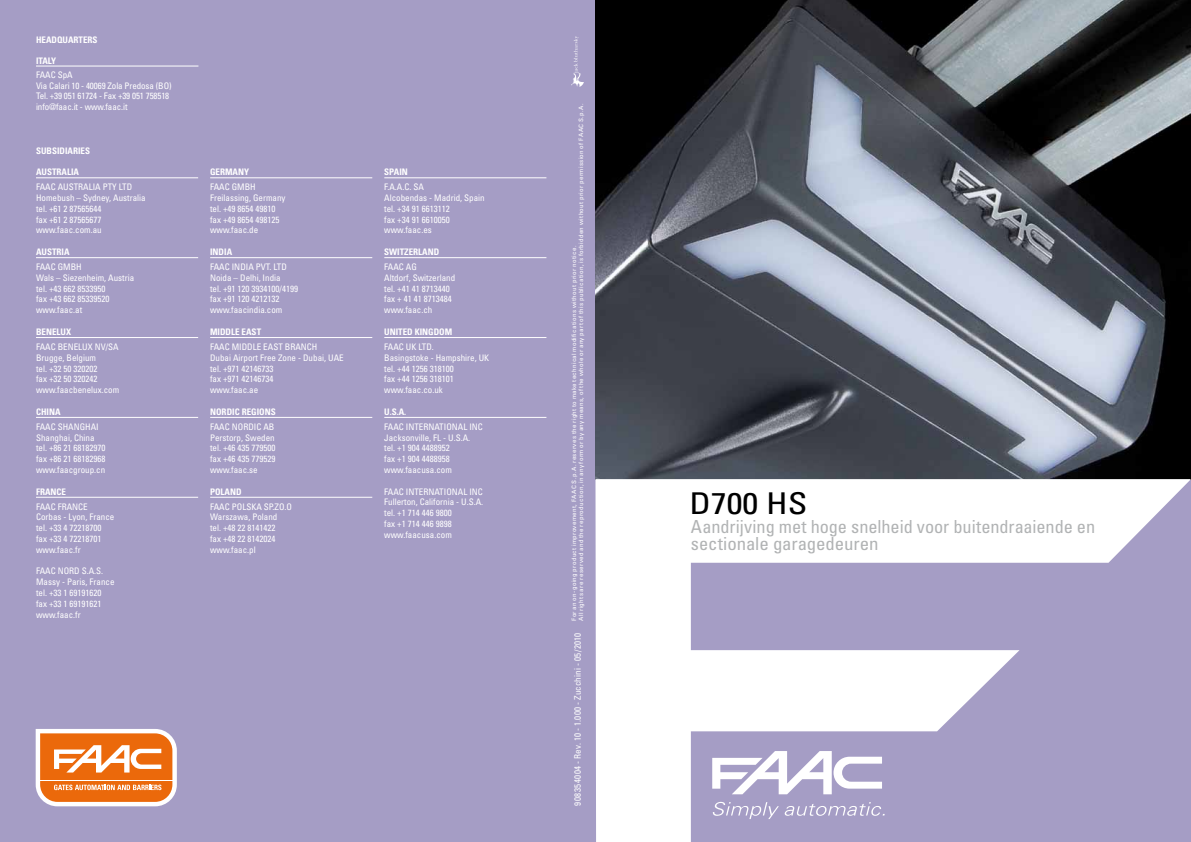
<style>
.page{position:relative;width:1191px;height:842px;background:#a59dc5}
.page>*{position:absolute;margin:0;border:0;box-sizing:border-box;transform-origin:0 0}
.t1{font:condensed 30px "Univers LT Std";color:#000;scale:1.18 1}
.t2{font:condensed 18px/17px "Univers LT Std";letter-spacing:-.005em;color:#b1b3b4}
.t3{font:condensed 9px/10.8px "Univers LT Std";color:#fff}
.t4{font:700 condensed 9px "Univers LT Std";color:#fff}
.t5{font:condensed 9px "Univers LT Std";letter-spacing:.04em;color:#fff}
.t6{font:condensed 6px/7px "Univers LT Std";letter-spacing:.04em;color:#fff;scale:1.18 1}
</style>
<div class="page">
<img style="left:595px;top:0;width:596px;height:479px">
<svg style="left:595px;top:479px;width:596px;height:363px"></svg>
<svg style="left:35px;top:729px;width:142px;height:78px;background:#ed985d"></svg>
<hr style="left:40px;top:780px;width:132px;height:1px;background:#fff">
<svg style="left:571px;top:36px;width:13px;height:51px"></svg>
<svg style="left:712px;top:802px;width:172px;height:17px"></svg>
<svg style="left:712px;top:751px;width:170px;height:43px"></svg>
<hr style="left:36px;top:66px;width:162px;height:1px;background:#fff">
<hr style="left:36px;top:177px;width:162px;height:1px;background:#fff">
<hr style="left:36px;top:257px;width:162px;height:1px;background:#fff">
<hr style="left:36px;top:337px;width:162px;height:1px;background:#fff">
<hr style="left:36px;top:417px;width:162px;height:1px;background:#fff">
<hr style="left:36px;top:497px;width:162px;height:1px;background:#fff">
<hr style="left:210px;top:177px;width:162px;height:1px;background:#fff">
<hr style="left:210px;top:257px;width:162px;height:1px;background:#fff">
<hr style="left:210px;top:337px;width:162px;height:1px;background:#fff">
<hr style="left:210px;top:417px;width:162px;height:1px;background:#fff">
<hr style="left:210px;top:497px;width:162px;height:1px;background:#fff">
<hr style="left:384px;top:177px;width:162px;height:1px;background:#fff">
<hr style="left:384px;top:257px;width:162px;height:1px;background:#fff">
<hr style="left:384px;top:337px;width:162px;height:1px;background:#fff">
<hr style="left:384px;top:417px;width:162px;height:1px;background:#fff">
<p class="t4" style="left:36px;top:34px;width:63px">HEADQUARTERS</p>
<p class="t4" style="left:36px;top:55px;width:22px">ITALY</p>
<p class="t3" style="left:36px;top:69px;width:137px">fAAC SpA<br>Via Calari 10 - 40069 Zola Predosa (BO)<br>Tel. +39 051 61724 - Fax +39 051 758518 info@faac.it - www.faac.it</p>
<p class="t4" style="left:36px;top:145px;width:56px">SUBSIDIARIES</p>
<p class="t4" style="left:36px;top:166px;width:45px">AUSTRALIA</p>
<p class="t3" style="left:36px;top:181px;width:6px">faac</p>
<p class="t3" style="left:36px;top:181px;width:111px;text-indent:22px">AUSTRALIA PTY LTD<br>Homebush – Sydney, Australia tel. +61 2 87565644<br>fax +61 2 87565677 www.faac.com.au</p>
<p class="t4" style="left:36px;top:246px;width:35px">AUSTRIA</p>
<p class="t3" style="left:36px;top:261px;width:6px">faac</p>
<p class="t3" style="left:36px;top:261px;width:100px;text-indent:22px">GMBH<br>Wals – Siezenheim, Austria tel. +43 662 8533950<br>fax +43 662 85339520 www.faac.at</p>
<p class="t4" style="left:36px;top:326px;width:37px">BENELUX</p>
<p class="t3" style="left:36px;top:341px;width:10px">Faac</p>
<p class="t3" style="left:36px;top:341px;width:85px;text-indent:22px">BENELUX NV/SA<br>Brugge, Belgium<br>tel. +32 50 320202<br>fax +32 50 320242 www.faacbenelux.com</p>
<p class="t4" style="left:36px;top:406px;width:26px">CHINA</p>
<p class="t3" style="left:36px;top:421px;width:6px">faac</p>
<p class="t3" style="left:36px;top:421px;width:71px;text-indent:22px">SHANGHAI<br>Shanghai, China tel. +86 21 68182970 fax +86 21 68182968 www.faacgroup.cn</p>
<p class="t4" style="left:36px;top:486px;width:32px">FRANCE</p>
<p class="t3" style="left:36px;top:501px;width:10px">Faac</p>
<p class="t3" style="left:36px;top:501px;width:80px;text-indent:22px">FRANCE<br>Corbas - Lyon, France tel. +33 4 72218700 fax +33 4 72218701 www.faac.fr</p>
<p class="t3" style="left:36px;top:566px;width:6px">faac</p>
<p class="t3" style="left:36px;top:566px;width:80px;text-indent:22px">NORD S.A.S.<br>Massy - Paris, France tel. +33 1 69191620 fax +33 1 69191621 www.faac.fr</p>
<p class="t4" style="left:210px;top:166px;width:41px">GERMANY</p>
<p class="t3" style="left:210px;top:181px;width:6px">faac</p>
<p class="t3" style="left:210px;top:181px;width:77px;text-indent:22px">GMBH<br>Freilassing, Germany tel. +49 8654 49810 fax +49 8654 498125 www.faac.de</p>
<p class="t4" style="left:210px;top:246px;width:24px">INDIA</p>
<p class="t3" style="left:210px;top:261px;width:6px">faac</p>
<p class="t3" style="left:210px;top:261px;width:89px;text-indent:22px">INDIA PVT. LTD<br>Noida – Delhi, India<br>tel. +91 120 3934100/4199 fax +91 120 4212132 www.faacindia.com</p>
<p class="t4" style="left:210px;top:326px;width:52px">MIDDLE EAST</p>
<p class="t3" style="left:210px;top:341px;width:135px">FAAC MIDDLE EAST BRANCH<br>Dubai Airport Free Zone - Dubai, UAE tel. +971 42146733<br>fax +971 42146734<br>www.faac.ae</p>
<p class="t4" style="left:210px;top:406px;width:67px">NORDIC REGIONS</p>
<p class="t3" style="left:210px;top:421px;width:6px">faac</p>
<p class="t3" style="left:210px;top:421px;width:67px;text-indent:22px">NORDIC AB<br>Perstorp, Sweden tel. +46 435 779500 fax +46 435 779529 www.faac.se</p>
<p class="t4" style="left:210px;top:486px;width:33px">POLAND</p>
<p class="t3" style="left:210px;top:501px;width:10px">Faac</p>
<p class="t3" style="left:210px;top:501px;width:83px;text-indent:22px">POLSKA SP.ZO.O<br>Warszawa, Poland<br>tel. +48 22 8141422<br>fax +48 22 8142024 www.faac.pl</p>
<p class="t4" style="left:384px;top:166px;width:25px">SPAIN</p>
<p class="t3" style="left:384px;top:181px;width:102px">f.a.a.c. Sa<br>Alcobendas - Madrid, Spain tel. +34 91 6613112<br>fax +34 91 6610050 www.faac.es</p>
<p class="t4" style="left:384px;top:246px;width:31px">SWITZERLAND</p>
<p class="t3" style="left:384px;top:261px;width:10px">Faac</p>
<p class="t3" style="left:384px;top:261px;width:72px;text-indent:22px">AG<br>Altdorf, Switzerland tel. +41 41 8713440 fax + 41 41 8713484 www.faac.ch</p>
<p class="t4" style="left:384px;top:326px;width:70px">UNITED KINGDOM</p>
<p class="t3" style="left:384px;top:341px;width:6px">faac</p>
<p class="t3" style="left:384px;top:341px;width:106px;text-indent:22px">uk LTD.<br>Basingstoke - Hampshire, UK tel. +44 1256 318100<br>fax +44 1256 318101 www.faac.co.uk</p>
<p class="t4" style="left:384px;top:406px;width:23px">U.S.A.</p>
<p class="t3" style="left:384px;top:421px;width:100px">FAAC INTERNATIONAL INC<br>Jacksonville, FL - U.S.A. tel. +1 904 4488952<br>fax +1 904 4488958 www.faacusa.com</p>
<p class="t3" style="left:384px;top:486px;width:30px">FAAC International</p>
<p class="t3" style="left:384px;top:486px;width:100px;text-indent:85px">Inc<br>Fullerton, California - U.S.A. tel. +1 714 446 9800<br>fax +1 714 446 9898 www.faacusa.com</p>
<p class="t6" style="left:570px;top:621px;width:440px;rotate:-90deg">For an on-going product improvement, FAAC S.p.A. reserves the right to make technical modifications without prior notice.<br>All rights are reserved and the reproduction, in any form or by any means, of the whole or any part of this publication, is forbidden without prior permission of FAAC S.p.A.</p>
<p class="t5" style="left:572px;top:806px;width:175px;rotate:-90deg">908354004 - Rev. 10 - 1.000 - Zucchini - 05/2010</p>
<h1 class="t1" style="left:689px;top:484px;width:101px">D700 HS</h1>
<h2 class="t2" style="left:691px;top:518px;width:406px">Aandrijving met hoge snelheid voor buitendraaiende en sectionale garagedeuren</h2>
</div>
